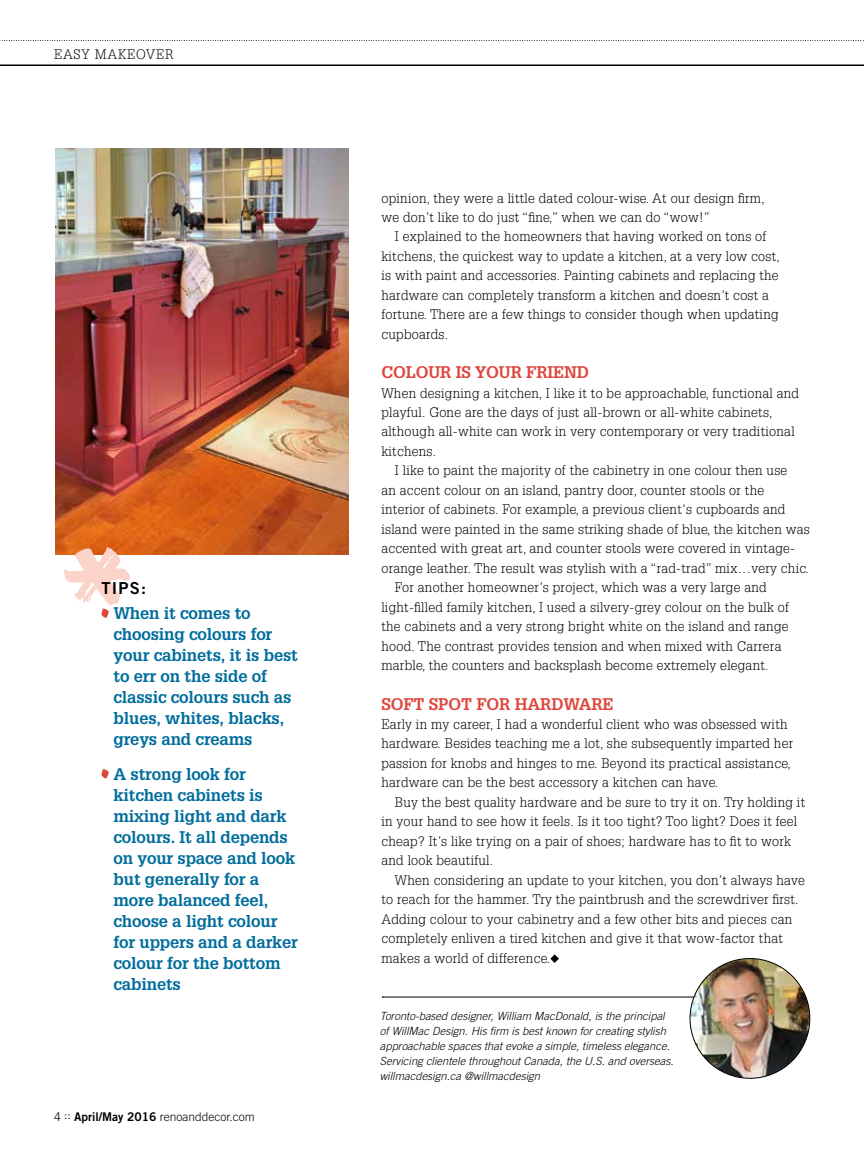
<style>
.page{position:relative;width:864px;height:1161px;background:#fff}
.page>*{position:absolute;margin:0;border:0;box-sizing:border-box;transform-origin:0 0}
.t1{font:700 16.5px/21px "Glypha";letter-spacing:-.01em;color:#026d9c}
.t2{font:700 16.5px "Glypha";letter-spacing:-.01em;color:#df463d}
.t3{font:16.5px "Trade Gothic LT Std Bd 2";color:#000}
.t4{font:300 13.5px/19.5px "Glypha";letter-spacing:.02em;color:#000}
.t5{font:300 13.5px "Glypha";letter-spacing:.06em;color:#000}
.t6{font:300 12px "Trade Gothic LT Std";color:#000}
.t7{font:italic 300 11.25px/15px "Trade Gothic LT Std";color:#000}
.s1{font-family:"Trade Gothic LT Std Bd 2";font-weight:400}
</style>
<div class="page">
<img style="left:55px;top:148px;width:293px;height:406px">
<hr style="left:0;top:64px;width:864px;height:2px;background:#000">
<svg style="left:0;top:40px;width:864px;height:1px"></svg>
<hr style="left:383px;top:997px;width:363px;height:1px;background:#000">
<img style="left:690px;top:959px;width:120px;height:119px;border-radius:60px">
<svg style="left:550px;top:954px;width:9px;height:9px"></svg>
<svg style="left:64px;top:547px;width:67px;height:71px"></svg>
<svg style="left:101px;top:769px;width:8px;height:9px"></svg>
<p class="t5" style="left:54px;top:47px;width:121px">EASY MAKEOVER</p>
<p class="t3" style="left:102px;top:578px;width:46px">TIPS:</p>
<p class="t1" style="left:114px;top:603px;width:186px">When it comes to choosing colours for your cabinets, it is best to err on the side of classic colours such as blues, whites, blacks, greys and creams</p>
<p class="t1" style="left:114px;top:763px;width:186px">A strong look for kitchen cabinets is mixing light and dark colours. It all depends on your space and look but generally for a more balanced feel, choose a light colour for uppers and a darker colour for the bottom cabinets</p>
<p class="t6" style="left:54px;top:1109px;width:202px">4 :: <span class="s1">April/May 2016</span> renoanddecor.com</p>
<p class="t4" style="left:381px;top:188px;width:385px">opinion, they were a little dated colour-wise. At our design firm, we don’t like to do just “fine,” when we can do “wow!”</p>
<p class="t4" style="left:381px;top:227px;width:400px;text-indent:13px">I explained to the homeowners that having worked on tons of kitchens, the quickest way to update a kitchen, at a very low cost, is with paint and accessories. Painting cabinets and replacing the hardware can completely transform a kitchen and doesn’t cost a fortune. There are a few things to consider though when updating cupboards.</p>
<p class="t2" style="left:381px;top:362px;width:209px">COLOUR IS YOUR FRIEND</p>
<p class="t4" style="left:381px;top:383px;width:419px">When designing a kitchen, I like it to be approachable, functional and playful. Gone are the days of just all-brown or all-white cabinets, although all-white can work in very contemporary or very traditional kitchens.</p>
<p class="t4" style="left:395px;top:461px;width:394px">I like to paint the majority of the cabinetry in one colour then use</p>
<p class="t4" style="left:381px;top:480px;width:384px">an accent colour on an island, pantry door, counter stools or the</p>
<p class="t4" style="left:381px;top:500px;width:406px">interior of cabinets. For example, a previous client's cupboards and</p>
<p class="t4" style="left:381px;top:519px;width:430px">island were painted in the same striking shade of blue, the kitchen was</p>
<p class="t4" style="left:381px;top:539px;width:415px">accented with great art, and counter stools were covered in vintage-</p>
<p class="t4" style="left:381px;top:558px;width:429px">orange leather. The result was stylish with a “rad-trad” mix…very chic.</p>
<p class="t4" style="left:395px;top:578px;width:373px">For another homeowner’s project, which was a very large and</p>
<p class="t4" style="left:381px;top:597px;width:409px">light-filled family kitchen, I used a silvery-grey colour on the bulk of</p>
<p class="t4" style="left:381px;top:617px;width:409px">the cabinets and a very strong bright white on the island and range</p>
<p class="t4" style="left:381px;top:636px;width:401px">hood. The contrast provides tension and when mixed with Carrera</p>
<p class="t4" style="left:381px;top:656px;width:389px">marble, the counters and backsplash become extremely elegant.</p>
<p class="t2" style="left:381px;top:693px;width:234px">SOFT SPOT FOR HARDWARE</p>
<p class="t4" style="left:381px;top:714px;width:413px">Early in my career, I had a wonderful client who was obsessed with hardware. Besides teaching me a lot, she subsequently imparted her passion for knobs and hinges to me. Beyond its practical assistance, hardware can be the best accessory a kitchen can have.</p>
<p class="t4" style="left:381px;top:792px;width:425px;text-indent:13px">Buy the best quality hardware and be sure to try it on. Try holding it in your hand to see how it feels. Is it too tight? Too light? Does it feel cheap? It’s like trying on a pair of shoes; hardware has to fit to work and look beautiful.</p>
<p class="t4" style="left:381px;top:870px;width:425px;text-indent:13px">When considering an update to your kitchen, you don’t always have to reach for the hammer. Try the paintbrush and the screwdriver first.<br>Adding colour to your cabinetry and a few other bits and pieces can completely enliven a tired kitchen and give it that wow-factor that makes a world of difference.</p>
<p class="t7" style="left:380px;top:1009px;width:295px">Toronto-based designer, William MacDonald, is the principal of WillMac Design. His firm is best known for creating stylish approachable spaces that evoke a simple, timeless elegance.<br>Servicing clientele throughout Canada, the U.S. and overseas. willmacdesign.ca @willmacdesign</p>
</div>
